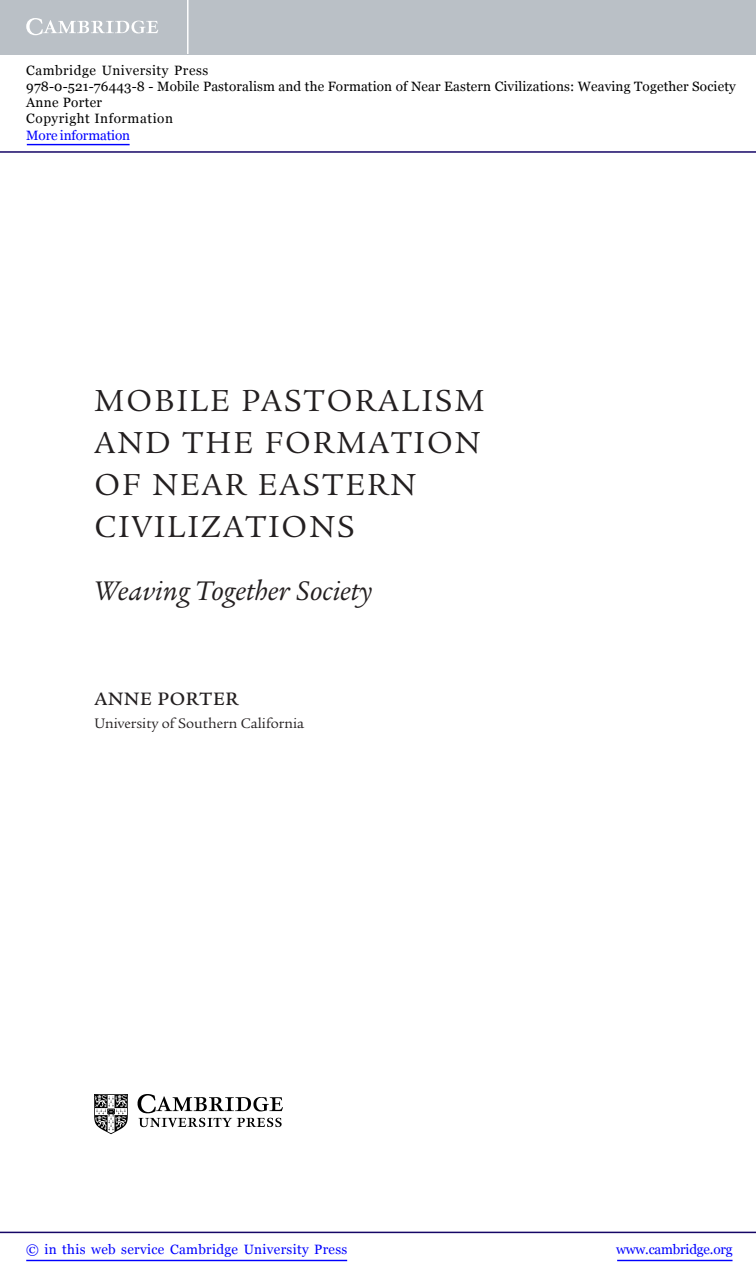
<style>
.page{position:relative;width:756px;height:1283px;background:#fff}
.page>*{position:absolute;margin:0;border:0;box-sizing:border-box;transform-origin:0 0}
.t1{font:33px/42px "Legacy Serif Std";letter-spacing:.065em;color:#231f20}
.t2{font:italic 29.25px "Legacy Serif Std";letter-spacing:.005em;color:#231f20}
.t3{font:500 19.5px "Legacy Serif Std";letter-spacing:.04em;color:#231f20}
.t4{font:15px "Legacy Serif Std";color:#231f20}
.t5{font:13.5px/16.2px "Georgia";letter-spacing:.01em;color:#000}
.t6{font:13.5px "Georgia";letter-spacing:.025em;color:#00f}
.t7{font:13.5px "Georgia";letter-spacing:-.015em;color:#00f}
.t8{font:13.5px "Georgia";letter-spacing:-.01em;color:#00f}
</style>
<div class="page">
<div style="left:0;top:0;width:756px;height:54px;background:#bac0c6"></div>
<svg style="left:26px;top:18px;width:132px;height:17px"></svg>
<hr style="left:187px;top:0;width:2px;height:54px;background:#fff">
<hr style="left:0;top:151px;width:756px;height:2px;background:#150666">
<hr style="left:617px;top:1259px;width:116px;height:2px;background:#00f">
<hr style="left:0;top:1231px;width:756px;height:2px;background:#150666">
<hr style="left:26px;top:1259px;width:321px;height:2px;background:#00f">
<hr style="left:27px;top:144px;width:103px;height:1px;background:#00f">
<img style="left:95px;top:1094px;width:187px;height:40px">
<p class="t5" style="left:26px;top:62px;width:711px">Cambridge University Press<br>978-0-521-76443-8 - Mobile Pastoralism and the Formation of Near Eastern Civilizations: Weaving Together Society Anne Porter<br>Copyright Information</p>
<p class="t8" style="left:26px;top:127px;width:105px">More information</p>
<p class="t1" style="left:94px;top:380px;width:189px">MOBILE PAST</p>
<p class="t1" style="left:327px;top:380px;width:117px">ORALISM</p>
<p class="t1" style="left:94px;top:422px;width:26px">AND</p>
<p class="t1" style="left:183px;top:422px;width:154px">THE FORMATI</p>
<p class="t1" style="left:427px;top:422px;width:48px">ON</p>
<p class="t1" style="left:94px;top:464px;width:109px">OF NEAR</p>
<p class="t1" style="left:94px;top:464px;width:238px;text-indent:163px">EASTERN<br>CIVILIZATIONS</p>
<p class="t2" style="left:94px;top:574px;width:280px">Weaving Together Society</p>
<p class="t3" style="left:94px;top:688px;width:145px">ANNE PORTER</p>
<p class="t4" style="left:94px;top:714px;width:211px">UNIVERSITY OF SOUTHERN CALIFORNIA</p>
<p class="t6" style="left:26px;top:1242px;width:323px">© in this web service Cambridge University Press</p>
<p class="t7" style="left:616px;top:1242px;width:118px">www.cambridge.org</p>
</div>
